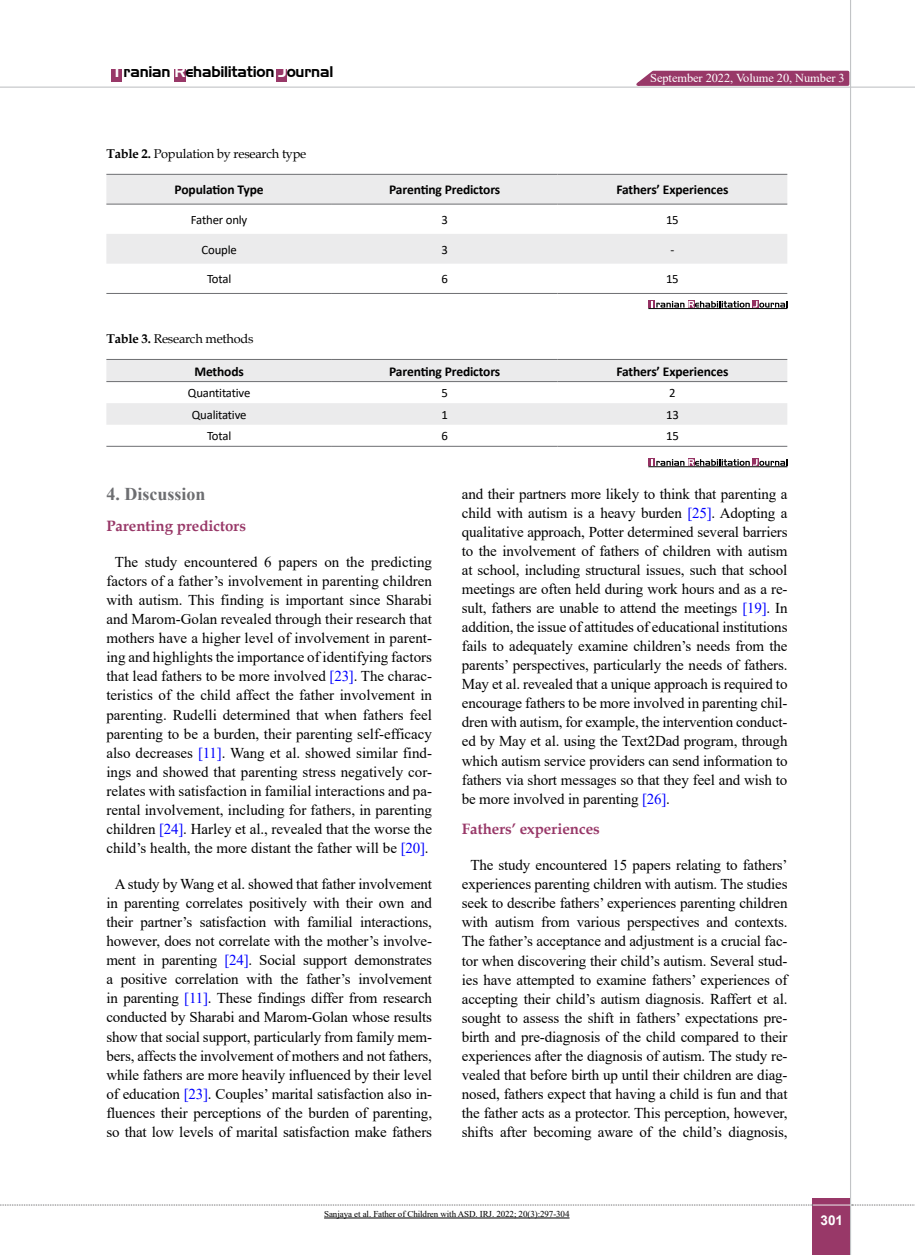
<style>
.page{position:relative;width:915px;height:1255px;background:#fff}
.page>*{position:absolute;margin:0;border:0;box-sizing:border-box;transform-origin:0 0}
.t1{font:700 18px "Times New Roman";color:#6d6e71}
.t2{font:15px/19px "Times New Roman";letter-spacing:-.01em;color:#000;text-align:center}
.t3{font:700 15px "Book Antiqua";color:#983868}
.t4{font:15px "Aero Regular SWFTE";letter-spacing:-.015em;color:#000}
.t5{font:700 13.5px "Calibri";letter-spacing:-.01em;color:#000}
.t6{font:700 13.5px "Arial";color:#fff}
.t7{font:12.75px "Calibri";letter-spacing:-.015em;color:#000}
.t8{font:12.75px "Book Antiqua";letter-spacing:-.015em;color:#000}
.t9{font:12.15px "Times New Roman";letter-spacing:-.005em;color:#fff}
.t10{font:9px "Times New Roman";letter-spacing:-.01em;color:#000}
.s1{color:#fff}
.s2{font-weight:700}
.s3{color:#00f}
</style>
<div class="page">
<div style="left:812px;top:1198px;width:38px;height:56px;background:#983868"></div>
<hr style="left:849px;top:0;width:1px;height:1254px;background:#c2c4c6">
<hr style="left:0;top:87px;width:914px;height:1px;background:#c2c4c6">
<hr style="left:812px;top:1204px;width:38px;height:1px;background:#ebebec">
<svg style="left:0;top:1204px;width:812px;height:1px"></svg>
<svg style="left:851px;top:1204px;width:64px;height:1px"></svg>
<div style="left:112px;top:69px;width:10px;height:13px;background:#983868"></div>
<div style="left:174px;top:69px;width:12px;height:13px;background:#983868"></div>
<div style="left:276px;top:69px;width:11px;height:13px;background:#983868"></div>
<svg style="left:629px;top:69px;width:221px;height:18px;background:#ac6187"></svg>
<svg style="left:106px;top:175px;width:681px;height:89px;fill:#ebebec"></svg>
<hr style="left:106px;top:174px;width:226px;height:1px;background:#6d6e71">
<hr style="left:332px;top:174px;width:225px;height:1px;background:#6d6e71">
<hr style="left:557px;top:174px;width:230px;height:1px;background:#6d6e71">
<hr style="left:106px;top:204px;width:226px;height:1px;background:#6d6e71">
<hr style="left:332px;top:204px;width:225px;height:1px;background:#6d6e71">
<hr style="left:557px;top:204px;width:230px;height:1px;background:#6d6e71">
<hr style="left:106px;top:293px;width:226px;height:1px;background:#6d6e71">
<hr style="left:332px;top:293px;width:225px;height:1px;background:#6d6e71">
<hr style="left:557px;top:293px;width:230px;height:1px;background:#6d6e71">
<div style="left:648px;top:300px;width:6px;height:8px;background:#953263"></div>
<svg style="left:688px;top:300px;width:6px;height:8px"></svg>
<svg style="left:752px;top:300px;width:6px;height:8px"></svg>
<svg style="left:651px;top:301px;width:136px;height:6px"></svg>
<hr style="left:648px;top:308px;width:139px;height:1px;background:#000">
<svg style="left:106px;top:360px;width:681px;height:65px"></svg>
<hr style="left:106px;top:359px;width:226px;height:1px;background:#6d6e71">
<hr style="left:332px;top:359px;width:225px;height:1px;background:#6d6e71">
<hr style="left:557px;top:359px;width:230px;height:1px;background:#6d6e71">
<hr style="left:106px;top:381px;width:226px;height:1px;background:#6d6e71">
<hr style="left:332px;top:381px;width:225px;height:1px;background:#6d6e71">
<hr style="left:557px;top:381px;width:230px;height:1px;background:#6d6e71">
<hr style="left:106px;top:446px;width:226px;height:1px;background:#6d6e71">
<hr style="left:332px;top:446px;width:225px;height:1px;background:#6d6e71">
<hr style="left:557px;top:446px;width:230px;height:1px;background:#6d6e71">
<div style="left:648px;top:458px;width:6px;height:8px;background:#953263"></div>
<div style="left:687px;top:458px;width:7px;height:8px;background:#953263"></div>
<div style="left:751px;top:458px;width:7px;height:8px;background:#953263"></div>
<svg style="left:651px;top:459px;width:136px;height:7px"></svg>
<hr style="left:648px;top:466px;width:139px;height:1px;background:#000">
<hr style="left:324px;top:1217px;width:245px;height:1px;background:#000">
<p class="t4" style="left:115px;top:63px;width:220px"><span class="s1">I</span> ranian <span class="s1">R</span>ehabilitation <span class="s1">J</span>ournal</p>
<p class="t9" style="left:650px;top:69px;width:196px">September 2022, Volume 20, Number 3</p>
<p class="t8" style="left:106px;top:145px;width:201px"><span class="s2">Table 2.</span> Population by research type</p>
<p class="t5" style="left:174px;top:180px;width:90px">Population Type</p>
<p class="t5" style="left:389px;top:180px;width:112px">Parenting Predictors</p>
<p class="t5" style="left:616px;top:180px;width:113px">Fathers’ Experiences</p>
<p class="t7" style="left:191px;top:211px;width:58px">Father only</p>
<p class="t7" style="left:441px;top:211px;width:8px">3</p>
<p class="t7" style="left:665px;top:211px;width:14px">15</p>
<p class="t7" style="left:201px;top:240px;width:37px">Couple</p>
<p class="t7" style="left:441px;top:240px;width:8px">3</p>
<p class="t7" style="left:670px;top:240px;width:5px">-</p>
<p class="t7" style="left:207px;top:270px;width:26px">Total</p>
<p class="t7" style="left:441px;top:270px;width:8px">6</p>
<p class="t7" style="left:665px;top:270px;width:14px">15</p>
<p class="t8" style="left:106px;top:330px;width:148px"><span class="s2">Table 3.</span> Research methods</p>
<p class="t5" style="left:194px;top:361px;width:51px">Methods</p>
<p class="t5" style="left:389px;top:361px;width:112px">Parenting Predictors</p>
<p class="t5" style="left:616px;top:361px;width:113px">Fathers’ Experiences</p>
<p class="t7" style="left:188px;top:384px;width:64px">Quantitative</p>
<p class="t7" style="left:441px;top:384px;width:8px">5</p>
<p class="t7" style="left:669px;top:384px;width:8px">2</p>
<p class="t7" style="left:192px;top:405px;width:56px">Qualitative</p>
<p class="t7" style="left:441px;top:405px;width:8px">1</p>
<p class="t7" style="left:665px;top:405px;width:14px">13</p>
<p class="t7" style="left:207px;top:427px;width:26px">Total</p>
<p class="t7" style="left:441px;top:427px;width:8px">6</p>
<p class="t7" style="left:665px;top:427px;width:14px">15</p>
<p class="t1" style="left:106px;top:481px;width:101px">4. Discussion</p>
<p class="t3" style="left:106px;top:515px;width:141px">Parenting predictors</p>
<p class="t2" style="left:106px;top:552px;width:327px">The study encountered 6 papers on the predicting factors of a father’s involvement in parenting children with autism. This finding is important since Sharabi and Marom-Golan revealed through their research that mothers have a higher level of involvement in parent&shy;ing and highlights the importance of identifying factors that lead fathers to be more involved <span class="s3">[23]</span>. The charac&shy;teristics of the child affect the father involvement in parenting. Rudelli determined that when fathers feel parenting to be a burden, their parenting self-efficacy also decreases <span class="s3">[11]</span>. Wang et al. showed similar find&shy;ings and showed that parenting stress negatively cor&shy;relates with satisfaction in familial interactions and pa&shy;rental involvement, including for fathers, in parenting children <span class="s3">[24]</span>. Harley et al., revealed that the worse the child’s health, the more distant the father will be <span class="s3">[20]</span>.</p>
<p class="t2" style="left:106px;top:874px;width:327px">A study by Wang et al. showed that father involvement in parenting correlates positively with their own and their partner’s satisfaction with familial interactions, however, does not correlate with the mother’s involve&shy;ment in parenting <span class="s3">[24]</span>. Social support demonstrates a positive correlation with the father’s involvement in parenting <span class="s3">[11]</span>. These findings differ from research conducted by Sharabi and Marom-Golan whose results show that social support, particularly from family mem&shy;bers, affects the involvement of mothers and not fathers, while fathers are more heavily influenced by their level of education <span class="s3">[23]</span>. Couples’ marital satisfaction also in&shy;fluences their perceptions of the burden of parenting, so that low levels of marital satisfaction make fathers</p>
<p class="t2" style="left:461px;top:483px;width:327px;text-align:justify">and their partners more likely to think that parenting a child with autism is a heavy burden <span class="s3">[25]</span>. Adopting a qualitative approach, Potter determined several barriers to the involvement of fathers of children with autism at school, including structural issues, such that school meetings are often held during work hours and as a re&shy;sult, fathers are unable to attend the meetings <span class="s3">[19]</span>. In addition, the issue of attitudes of educational institutions fails to adequately examine children’s needs from the parents’ perspectives, particularly the needs of fathers.<br>May et al. revealed that a unique approach is required to encourage fathers to be more involved in parenting chil&shy;dren with autism, for example, the intervention conduct&shy;ed by May et al. using the Text2Dad program, through which autism service providers can send information to fathers via short messages so that they feel and wish to be more involved in parenting <span class="s3">[26]</span>.</p>
<p class="t3" style="left:461px;top:818px;width:139px">Fathers’ experiences</p>
<p class="t2" style="left:461px;top:855px;width:327px">The study encountered 15 papers relating to fathers’ experiences parenting children with autism. The studies seek to describe fathers’ experiences parenting children with autism from various perspectives and contexts.<br>The father’s acceptance and adjustment is a crucial fac&shy;tor when discovering their child’s autism. Several stud&shy;ies have attempted to examine fathers’ experiences of accepting their child’s autism diagnosis. Raffert et al. sought to assess the shift in fathers’ expectations pre&shy;birth and pre-diagnosis of the child compared to their experiences after the diagnosis of autism. The study re&shy;vealed that before birth up until their children are diag&shy;nosed, fathers expect that having a child is fun and that the father acts as a protector. This perception, however, shifts after becoming aware of the child’s diagnosis,</p>
<p class="t10" style="left:324px;top:1207px;width:247px">Sanjaya et al. Father of Children with ASD. IRJ. 2022; 20(3):297-304</p>
<p class="t6" style="left:820px;top:1210px;width:24px">301</p>
</div>
